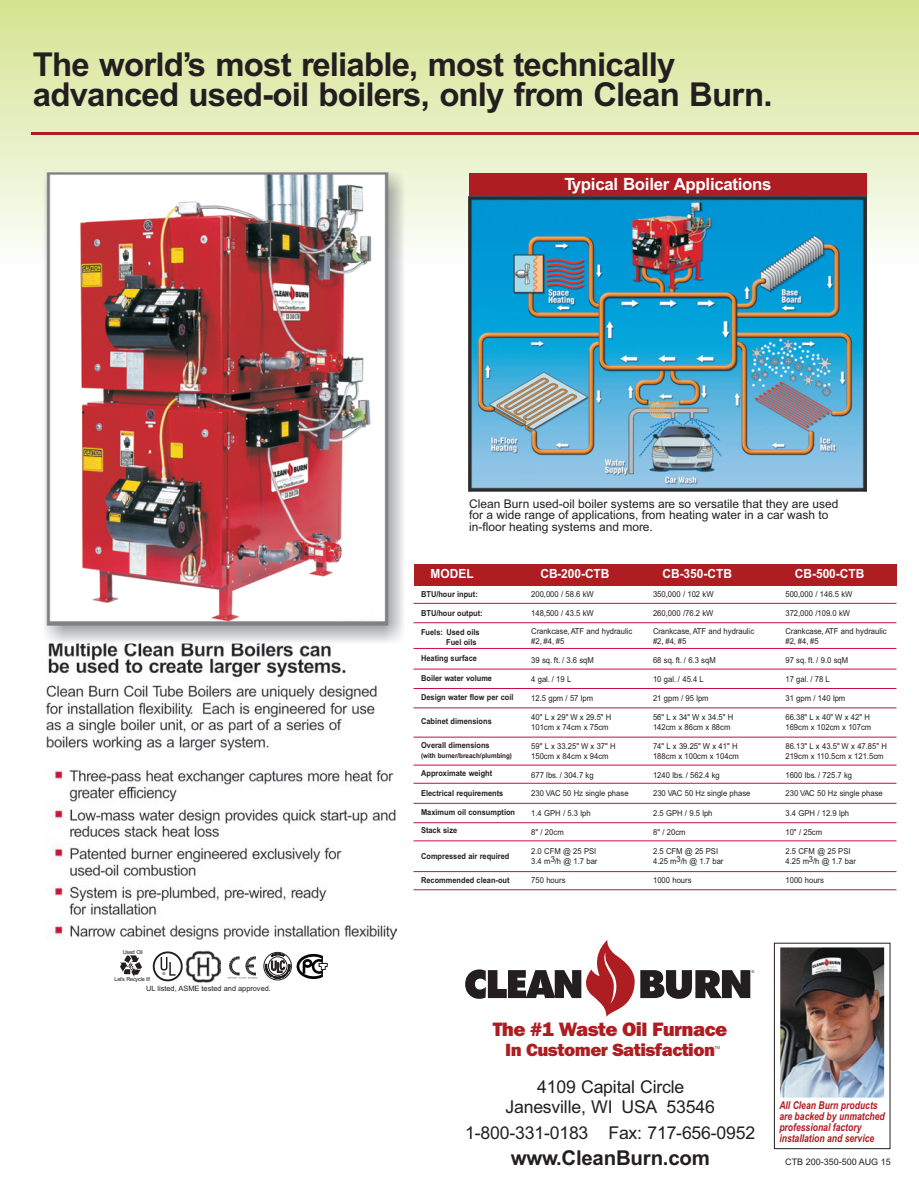
<style>
.page{position:relative;width:919px;height:1191px;background:#fff}
.page>*{position:absolute;margin:0;border:0;box-sizing:border-box;transform-origin:0 0}
.t1{font:700 32.85px/30.5px "Arial";letter-spacing:-.025em;color:#231f20}
.t2{font:700 20.4px "Arial";letter-spacing:-.01em;color:#231f20}
.t3{font:800 20.1px "Franklin Gothic";letter-spacing:-.03em;color:#ad1d21}
.t4{font:800 18.3px "Franklin Gothic";letter-spacing:-.03em;color:#ad1d21}
.t5{font:17.7px/19.6px "Arial";letter-spacing:-.01em;color:#231f20;text-align:center}
.t6{font:700 16.95px "Arial";letter-spacing:-.02em;color:#fff}
.t7{font:700 12.6px "Arial";color:#fff;scale:.95 1}
.t8{font:12px/11.1px "Arial";color:#231f20}
.t9{font:italic 700 10.8px/11.1px "Arial";color:#ad1d21;scale:.79 1}
.t10{font:9px "Arial";color:#231f20}
.t11{font:8.25px/10.1px "Arial";color:#231f20;scale:.93 1}
.t12{font:700 8.25px/9.9px "Arial";color:#231f20;scale:.91 1}
.t13{font:7.35px "Arial";color:#231f20}
.t14{font:700 6.9px "Arial";color:#231f20;scale:.91 1}
.t15{font:5.55px "Arial";letter-spacing:-.04em;color:#231f20}
.t16{font:4.2px "Arial";color:#231f20}
.t17{font:4.05px "Arial";color:#ad1d21}
</style>
<div class="page">
<div style="left:0;top:0;width:919px;height:268px;background:linear-gradient(to bottom,#d5e38f,#f7f8f6)"></div>
<img style="left:46px;top:643px;width:351px;height:296px">
<hr style="left:31px;top:133px;width:888px;height:2px;background:#ad1d21">
<img style="left:43px;top:170px;width:361px;height:472px">
<div style="left:469px;top:173px;width:397px;height:23px;background:#ad1d21"></div>
<img style="left:469px;top:196px;width:397px;height:296px">
<div style="left:413px;top:564px;width:483px;height:21px;background:#ad1d21"></div>
<hr style="left:413px;top:889px;width:483px;height:1px;background:#cd0d40">
<hr style="left:413px;top:871px;width:483px;height:1px;background:#cd0d40">
<hr style="left:413px;top:840px;width:483px;height:1px;background:#cd0d40">
<hr style="left:413px;top:822px;width:483px;height:1px;background:#cd0d40">
<hr style="left:413px;top:803px;width:483px;height:1px;background:#cd0d40">
<hr style="left:413px;top:783px;width:483px;height:1px;background:#cd0d40">
<hr style="left:413px;top:737px;width:483px;height:1px;background:#cd0d40">
<hr style="left:413px;top:764px;width:483px;height:1px;background:#cd0d40">
<hr style="left:413px;top:707px;width:483px;height:1px;background:#cd0d40">
<hr style="left:413px;top:688px;width:483px;height:1px;background:#cd0d40">
<hr style="left:413px;top:668px;width:483px;height:1px;background:#cd0d40">
<hr style="left:413px;top:648px;width:483px;height:1px;background:#cd0d40">
<hr style="left:413px;top:622px;width:483px;height:1px;background:#cd0d40">
<hr style="left:413px;top:603px;width:483px;height:1px;background:#cd0d40">
<div style="left:774px;top:943px;width:116px;height:205px;border:1px solid #231f20"></div>
<img style="left:780px;top:947px;width:104px;height:150px">
<svg style="left:152px;top:953px;width:31px;height:29px"></svg>
<div style="left:153px;top:951px;width:30px;height:30px;border:2px solid #231f20;border-radius:50%"></div>
<svg style="left:160px;top:955px;width:17px;height:21px"></svg>
<svg style="left:120px;top:955px;width:22px;height:22px"></svg>
<img style="left:186px;top:950px;width:35px;height:32px">
<svg style="left:228px;top:952px;width:64px;height:28px"></svg>
<img style="left:296px;top:954px;width:32px;height:25px">
<svg style="left:465px;top:940px;width:289px;height:77px"></svg>
<h1 class="t1" style="left:33px;top:52px;width:741px">The world’s most reliable, most technically advanced used-oil boilers, only from Clean Burn.</h1>
<h3 class="t6" style="left:564px;top:177px;width:209px">Typical Boiler Applications</h3>
<h3 class="t8" style="left:469px;top:499px;width:371px">Clean Burn used-oil boiler systems are so versatile that they are used for a wide range of applications, from heating water in a car wash to</h3>
<h3 class="t8" style="left:469px;top:523px;width:185px">in-floor heating systems and more.</h3>
<p class="t15" style="left:123px;top:950px;width:21px">Used Oil</p>
<p class="t15" style="left:114px;top:977px;width:37px">Let’s Recycle It!</p>
<p class="t13" style="left:146px;top:985px;width:126px">UL listed, ASME tested and approved.</p>
<p class="t16" style="left:162px;top:972px;width:5px">®</p>
<h3 class="t7" style="left:430px;top:569px;width:47px">MODEL</h3>
<h3 class="t7" style="left:540px;top:569px;width:74px">CB-200-CTB</h3>
<p class="t12" style="left:421px;top:590px;width:64px">BTU/hour input:</p>
<p class="t12" style="left:421px;top:609px;width:69px">BTU/hour output:</p>
<p class="t12" style="left:446px;top:628px;width:38px;text-indent:-25px">Fuels: Used oils<br>Fuel oils</p>
<p class="t12" style="left:421px;top:654px;width:63px">Heating surface</p>
<p class="t12" style="left:421px;top:674px;width:79px">Boiler water volume</p>
<p class="t12" style="left:421px;top:693px;width:103px">Design water flow per coil</p>
<p class="t12" style="left:421px;top:717px;width:79px">Cabinet dimensions</p>
<p class="t12" style="left:421px;top:741px;width:77px">Overall dimensions</p>
<p class="t14" style="left:421px;top:753px;width:101px">(with burner/breach/plumbing)</p>
<p class="t12" style="left:421px;top:769px;width:80px">Approximate weight</p>
<p class="t12" style="left:421px;top:785px;width:105px;line-height:18.1px">Electrical requirements<br>Maximum oil consumption</p>
<p class="t12" style="left:421px;top:826px;width:41px">Stack size</p>
<p class="t12" style="left:421px;top:851px;width:98px">Compressed air required</p>
<p class="t12" style="left:421px;top:875px;width:99px">Recommended clean-out</p>
<h3 class="t7" style="left:662px;top:569px;width:75px">CB-350-CTB</h3>
<p class="t11" style="left:653px;top:590px;width:67px">350,000 / 102 kW</p>
<p class="t11" style="left:653px;top:605px;width:110px;line-height:17.7px">260,000 /76.2 kW<br>Crankcase, ATF and hydraulic</p>
<p class="t11" style="left:653px;top:637px;width:37px">#2, #4, #5</p>
<p class="t11" style="left:653px;top:656px;width:69px">68 sq. ft. / 6.3 sqM</p>
<p class="t11" style="left:653px;top:675px;width:56px">10 gal. / 45.4 L</p>
<p class="t11" style="left:653px;top:693px;width:61px">21 gpm / 95 lpm</p>
<p class="t11" style="left:653px;top:712px;width:88px">56" L x 34" W x 34.5" H<br>142cm x 86cm x 88cm</p>
<p class="t11" style="left:653px;top:741px;width:94px">74" L x 39.25" W x 41" H<br>188cm x 100cm x 104cm</p>
<p class="t11" style="left:653px;top:770px;width:73px">1240 lbs. / 562.4 kg</p>
<p class="t11" style="left:653px;top:809px;width:65px">2.5 GPH / 9.5 lph</p>
<p class="t11" style="left:653px;top:828px;width:36px">8" / 20cm</p>
<p class="t11" style="left:653px;top:847px;width:77px">2.5 CFM @ 25 PSI<br>4.25 m3/h @ 1.7 bar</p>
<p class="t11" style="left:653px;top:876px;width:43px">1000 hours</p>
<h3 class="t7" style="left:795px;top:569px;width:75px">CB-500-CTB</h3>
<p class="t11" style="left:785px;top:590px;width:74px">500,000 / 146.5 kW</p>
<p class="t11" style="left:785px;top:605px;width:110px;line-height:17.7px">372,000 /109.0 kW<br>Crankcase, ATF and hydraulic</p>
<p class="t11" style="left:785px;top:637px;width:37px">#2, #4, #5</p>
<p class="t11" style="left:785px;top:656px;width:69px">97 sq. ft. / 9.0 sqM</p>
<p class="t11" style="left:785px;top:675px;width:49px">17 gal. / 78 L</p>
<p class="t11" style="left:785px;top:693px;width:66px">31 gpm / 140 lpm</p>
<p class="t11" style="left:785px;top:712px;width:94px">66.38" L x 40" W x 42" H<br>169cm x 102cm x 107cm</p>
<p class="t11" style="left:785px;top:741px;width:111px">86.13" L x 43.5" W x 47.85" H<br>219cm x 110.5cm x 121.5cm</p>
<p class="t11" style="left:785px;top:770px;width:73px">1600 lbs. / 725.7 kg</p>
<p class="t11" style="left:785px;top:809px;width:70px">3.4 GPH / 12.9 lph</p>
<p class="t11" style="left:785px;top:828px;width:41px">10" / 25cm</p>
<p class="t11" style="left:785px;top:847px;width:77px">2.5 CFM @ 25 PSI<br>4.25 m3/h @ 1.7 bar</p>
<p class="t11" style="left:785px;top:876px;width:43px">1000 hours</p>
<p class="t11" style="left:531px;top:590px;width:69px">200,000 / 58.6 kW</p>
<p class="t11" style="left:531px;top:605px;width:110px;line-height:17.7px">148,500 / 43.5 kW<br>Crankcase, ATF and hydraulic</p>
<p class="t11" style="left:531px;top:636px;width:37px">#2, #4, #5</p>
<p class="t11" style="left:531px;top:655px;width:69px">39 sq. ft. / 3.6 sqM</p>
<p class="t11" style="left:531px;top:674px;width:45px">4 gal. / 19 L</p>
<p class="t11" style="left:531px;top:693px;width:68px">12.5 gpm / 57 lpm</p>
<p class="t11" style="left:531px;top:712px;width:88px">40" L x 29" W x 29.5" H<br>101cm x 74cm x 75cm</p>
<p class="t11" style="left:531px;top:741px;width:92px">59" L x 33.25" W x 37" H<br>150cm x 84cm x 94cm</p>
<p class="t11" style="left:531px;top:770px;width:69px">677 lbs. / 304.7 kg</p>
<p class="t11" style="left:531px;top:789px;width:106px">230 VAC 50 Hz single phase</p>
<p class="t11" style="left:653px;top:789px;width:106px">230 VAC 50 Hz single phase</p>
<p class="t11" style="left:785px;top:789px;width:106px">230 VAC 50 Hz single phase</p>
<p class="t11" style="left:531px;top:809px;width:65px">1.4 GPH / 5.3 lph</p>
<p class="t11" style="left:531px;top:827px;width:36px">8" / 20cm</p>
<p class="t11" style="left:531px;top:846px;width:73px">2.0 CFM @ 25 PSI<br>3.4 m3/h @ 1.7 bar</p>
<p class="t11" style="left:531px;top:875px;width:38px">750 hours</p>
<h3 class="t3" style="left:493px;top:1021px;width:236px">The #1 Waste Oil Furnace</h3>
<h3 class="t4" style="left:505px;top:1043px;width:211px">In Customer Satisfaction</h3>
<p class="t17" style="left:714px;top:1046px;width:7px">TM</p>
<h3 class="t5" style="left:505px;top:1079px;width:211px">4109 Capital Circle<br>Janesville, WI USA 53546</h3>
<h3 class="t5" style="left:465px;top:1124px;width:292px">1-800-331-0183 Fax: 717-656-0952</h3>
<h2 class="t2" style="left:511px;top:1150px;width:200px">www.CleanBurn.com</h2>
<h3 class="t9" style="left:779px;top:1100px;width:135px">All Clean Burn products are backed by unmatched professional factory installation and service</h3>
<p class="t10" style="left:785px;top:1158px;width:107px">CTB 200-350-500 AUG 15</p>
</div>
